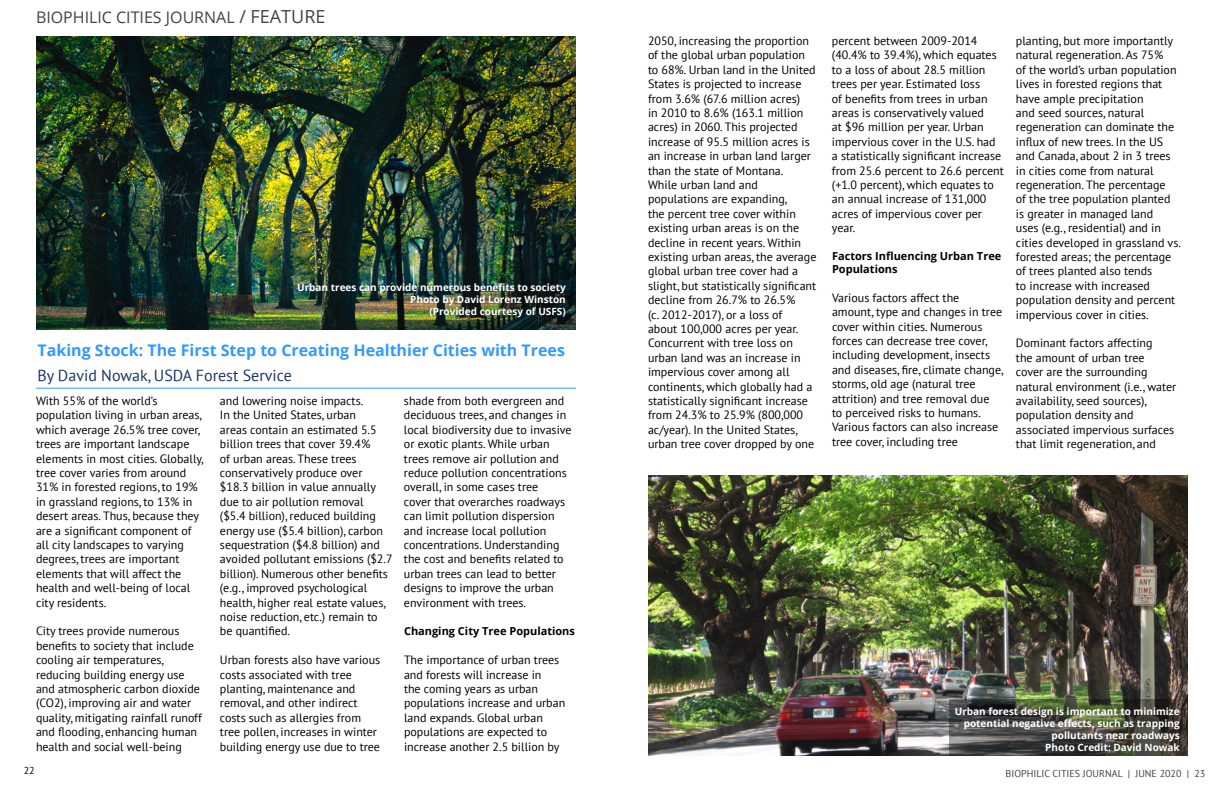
<style>
.page{position:relative;width:1224px;height:792px;background:#fff}
.page>*{position:absolute;margin:0;border:0;box-sizing:border-box;transform-origin:0 0}
.t1{font:700 16px "Open Sans";color:#39f}
.t2{font:16px "Open Sans";color:#434345}
.t3{font:16px "PT Sans";color:#1c3564}
.t4{font:12px/14.4px "PT Sans";color:#000}
.t5{font:700 11px/13.2px "Open Sans";color:#000}
.t6{font:700 10px/12px "Open Sans";color:#fff;text-align:right}
.t7{font:10px "PT Sans";color:#434345}
.t8{font:10px "PT Sans";color:#000}
.s1{font-size:18px}
</style>
<div class="page">
<img style="left:648px;top:476px;width:540px;height:280px">
<svg style="left:949px;top:700px;width:239px;height:56px;background:#45473d"></svg>
<hr style="left:36px;top:388px;width:540px;height:1px;background:#39f">
<img style="left:36px;top:36px;width:540px;height:293px">
<h1 class="t2" style="left:36px;top:7px;width:291px">BIOPHILIC CITIES JOURNAL <span class="s1">/ FEATURE</span></h1>
<p class="t6" style="left:297px;top:281px;width:270px">Urban trees can provide numerous benefits to society<br>Photo by David Lorenz Winston<br>(Provided courtesy of USFS)</p>
<h1 class="t1" style="left:38px;top:339px;width:529px">Taking Stock: The First Step to Creating Healthier Cities with Trees</h1>
<h1 class="t3" style="left:38px;top:365px;width:256px">By David Nowak, USDA Forest Service</h1>
<p class="t4" style="left:36px;top:393px;width:169px">With 55% of the world’s population living in urban areas, which average 26.5% tree cover, trees are important landscape elements in most cities. Globally, tree cover varies from around<br>31% in forested regions, to 19% in grassland regions, to 13% in desert areas. Thus, because they are a significant component of all city landscapes to varying degrees, trees are important elements that will affect the health and well-being of local city residents.</p>
<p class="t4" style="left:36px;top:624px;width:167px">City trees provide numerous benefits to society that include cooling air temperatures, reducing building energy use and atmospheric carbon dioxide (CO2), improving air and water quality, mitigating rainfall runoff and flooding, enhancing human health and social well-being</p>
<p class="t4" style="left:220px;top:393px;width:174px">and lowering noise impacts.<br>In the United States, urban<br>areas contain an estimated 5.5 billion trees that cover 39.4%<br>of urban areas. These trees conservatively produce over $18.3 billion in value annually due to air pollution removal<br>($5.4 billion), reduced building energy use ($5.4 billion), carbon sequestration ($4.8 billion) and avoided pollutant emissions ($2.7 billion). Numerous other benefits (e.g., improved psychological health, higher real estate values, noise reduction, etc.) remain to be quantified.</p>
<p class="t4" style="left:220px;top:653px;width:162px">Urban forests also have various costs associated with tree planting, maintenance and removal, and other indirect costs such as allergies from tree pollen, increases in winter building energy use due to tree</p>
<p class="t4" style="left:404px;top:393px;width:169px">shade from both evergreen and deciduous trees, and changes in local biodiversity due to invasive or exotic plants. While urban trees remove air pollution and reduce pollution concentrations overall, in some cases tree<br>cover that overarches roadways can limit pollution dispersion and increase local pollution concentrations. Understanding the cost and benefits related to urban trees can lead to better designs to improve the urban environment with trees.</p>
<p class="t5" style="left:404px;top:625px;width:172px">Changing City Tree Populations</p>
<p class="t4" style="left:404px;top:653px;width:163px">The importance of urban trees and forests will increase in<br>the coming years as urban populations increase and urban land expands. Global urban populations are expected to increase another 2.5 billion by</p>
<p class="t4" style="left:648px;top:33px;width:170px">2050, increasing the proportion of the global urban population to 68%. Urban land in the United<br>States is projected to increase from 3.6% (67.6 million acres)<br>in 2010 to 8.6% (163.1 million acres) in 2060. This projected increase of 95.5 million acres is an increase in urban land larger than the state of Montana.<br>While urban land and populations are expanding,<br>the percent tree cover within existing urban areas is on the decline in recent years. Within existing urban areas, the average global urban tree cover had a slight, but statistically significant decline from 26.7% to 26.5%<br>(c. 2012-2017), or a loss of<br>about 100,000 acres per year.<br>Concurrent with tree loss on urban land was an increase in impervious cover among all continents, which globally had a statistically significant increase from 24.3% to 25.9% (800,000 ac/year). In the United States, urban tree cover dropped by one</p>
<p class="t4" style="left:832px;top:33px;width:173px">percent between 2009-2014 (40.4% to 39.4%), which equates to a loss of about 28.5 million trees per year. Estimated loss<br>of benefits from trees in urban areas is conservatively valued<br>at $96 million per year. Urban impervious cover in the U.S. had a statistically significant increase from 25.6 percent to 26.6 percent (+1.0 percent), which equates to an annual increase of 131,000 acres of impervious cover per year.</p>
<p class="t5" style="left:832px;top:249px;width:171px">Factors Influencing Urban Tree<br>Populations</p>
<p class="t4" style="left:832px;top:290px;width:173px">Various factors affect the amount, type and changes in tree cover within cities. Numerous forces can decrease tree cover, including development, insects and diseases, fire, climate change, storms, old age (natural tree attrition) and tree removal due<br>to perceived risks to humans.<br>Various factors can also increase tree cover, including tree</p>
<p class="t4" style="left:1016px;top:33px;width:166px">planting, but more importantly natural regeneration. As 75%<br>of the world’s urban population lives in forested regions that have ample precipitation<br>and seed sources, natural regeneration can dominate the influx of new trees. In the US and Canada, about 2 in 3 trees in cities come from natural regeneration. The percentage<br>of the tree population planted is greater in managed land<br>uses (e.g., residential) and in cities developed in grassland vs. forested areas; the percentage of trees planted also tends<br>to increase with increased population density and percent impervious cover in cities.</p>
<p class="t4" style="left:1016px;top:336px;width:162px">Dominant factors affecting<br>the amount of urban tree<br>cover are the surrounding natural environment (i.e., water availability, seed sources), population density and associated impervious surfaces that limit regeneration, and</p>
<p class="t6" style="left:955px;top:705px;width:226px">Urban forest design is important to minimize potential negative effects, such as trapping pollutants near roadways<br>Photo Credit: David Nowak</p>
<p class="t8" style="left:24px;top:764px;width:12px">22</p>
<p class="t7" style="left:1006px;top:767px;width:201px">BIOPHILIC CITIES JOURNAL | JUNE 2020 | 23</p>
</div>
